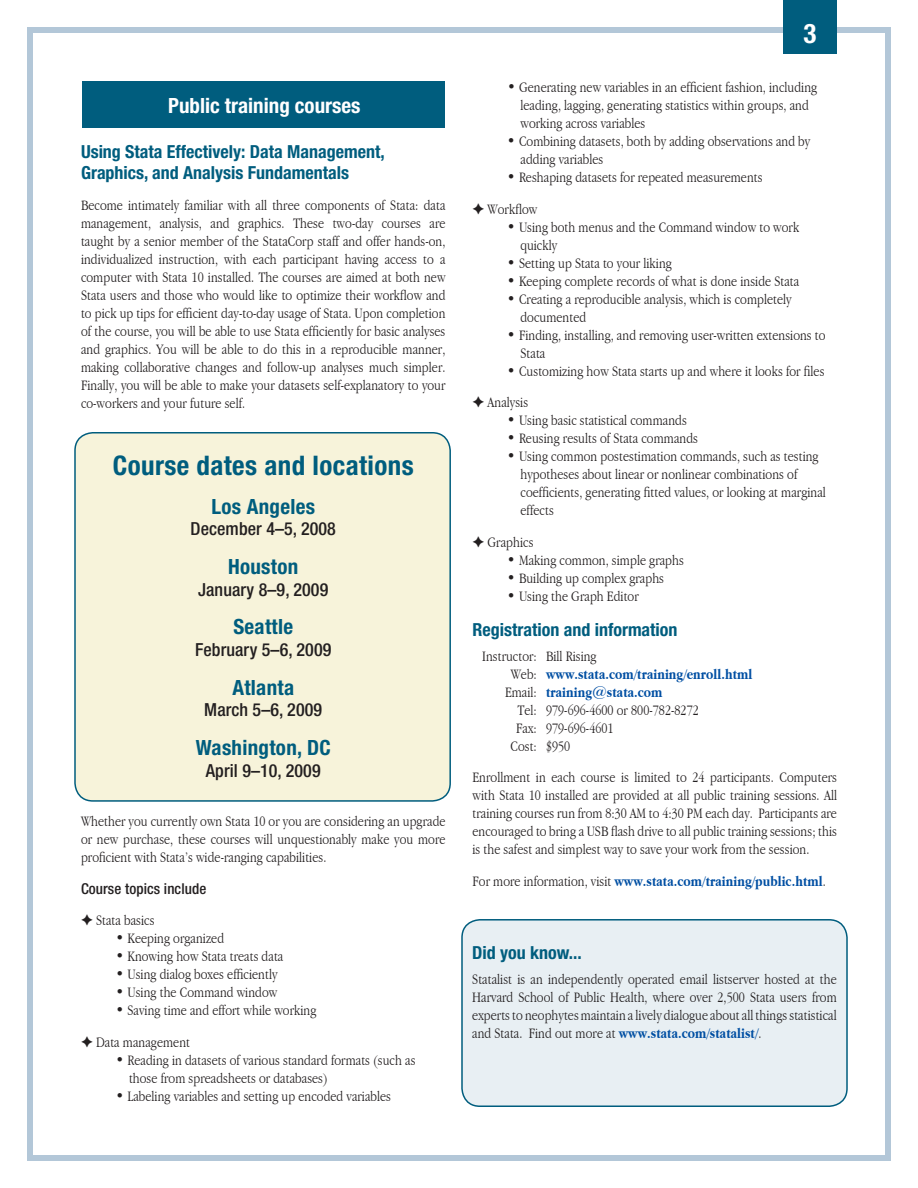
<style>
.page{position:relative;width:918px;height:1188px;background:#fff}
.page>*{position:absolute;margin:0;border:0;box-sizing:border-box;transform-origin:0 0}
.t1{font:700 condensed 27px "Helvetica Neue";letter-spacing:.015em;color:#005d7e}
.t2{font:700 condensed 27px "Helvetica Neue";color:#fff}
.t3{font:700 condensed 21px "Helvetica Neue";letter-spacing:.015em;color:#005d7e}
.t4{font:700 condensed 21px "Helvetica Neue";color:#fff}
.t5{font:700 condensed 18px/21.6px "Helvetica Neue";color:#005d7e}
.t6{font:500 condensed 18px "Helvetica Neue";letter-spacing:.005em;color:#231f20}
.t7{font:300 15px/18px "Apple Garamond";letter-spacing:.005em;color:#231f20}
.t8{font:700 15px "Apple Garamond";letter-spacing:.005em;color:#004fa3}
.t9{font:500 condensed 15px "Helvetica Neue";letter-spacing:.005em;color:#231f20}
.s1{font-weight:300;color:#231f20}
.s2{font-weight:700;color:#004fa3}
</style>
<div class="page">
<div style="left:27px;top:27px;width:864px;height:1134px;border:6px solid #b3c7d8"></div>
<div style="left:82px;top:81px;width:364px;height:47px;background:#005d7e"></div>
<div style="left:75px;top:433px;width:375px;height:368px;background:#f7f3da;border-radius:18px"></div>
<div style="left:74px;top:432px;width:377px;height:370px;border:2px solid #005d7e;border-radius:18px"></div>
<div style="left:462px;top:920px;width:385px;height:186px;background:#e8eff3;border-radius:18px"></div>
<div style="left:461px;top:919px;width:387px;height:188px;border:2px solid #005d7e;border-radius:18px"></div>
<div style="left:783px;top:0;width:54px;height:54px;background:#005d7e"></div>
<h2 class="t4" style="left:168px;top:92px;width:194px">Public training courses</h2>
<p class="t5" style="left:81px;top:140px;width:305px">Using Stata Effectively: Data Management,<br>Graphics, and Analysis Fundamentals</p>
<p class="t7" style="left:81px;top:196px;width:366px;text-align:justify">Become intimately familiar with all three components of Stata: data management, analysis, and graphics. These two-day courses are taught by a senior member of the StataCorp staff and offer hands-on, individualized instruction, with each participant having access to a computer with Stata 10 installed. The courses are aimed at both new Stata users and those who would like to optimize their workflow and to pick up tips for efficient day-to-day usage of Stata. Upon completion of the course, you will be able to use Stata efficiently for basic analyses and graphics. You will be able to do this in a reproducible manner, making collaborative changes and follow-up analyses much simpler.<br>Finally, you will be able to make your datasets self-explanatory to your co-workers and your future self.</p>
<h1 class="t1" style="left:113px;top:449px;width:302px">Course dates and locations</h1>
<h2 class="t3" style="left:211px;top:494px;width:105px">Los Angeles</h2>
<p class="t6" style="left:191px;top:518px;width:147px">December 4–5, 2008</p>
<h2 class="t3" style="left:228px;top:554px;width:72px">Houston</h2>
<p class="t6" style="left:198px;top:579px;width:132px">January 8–9, 2009</p>
<h2 class="t3" style="left:233px;top:614px;width:61px">Seattle</h2>
<p class="t6" style="left:195px;top:639px;width:138px">February 5–6, 2009</p>
<h2 class="t3" style="left:232px;top:675px;width:63px">Atlanta</h2>
<p class="t6" style="left:204px;top:699px;width:119px">March 5–6, 2009</p>
<h2 class="t3" style="left:196px;top:735px;width:137px">Washington, DC</h2>
<p class="t6" style="left:206px;top:760px;width:116px">April 9–10, 2009</p>
<p class="t7" style="left:81px;top:812px;width:366px;text-align:justify">Whether you currently own Stata 10 or you are considering an upgrade or new purchase, these courses will unquestionably make you more proficient with Stata’s wide-ranging capabilities.</p>
<p class="t9" style="left:81px;top:879px;width:127px">Course topics include</p>
<p class="t7" style="left:96px;top:911px;width:60px">Stata basics</p>
<p class="t7" style="left:116px;top:929px;width:110px">• Keeping organized</p>
<p class="t7" style="left:116px;top:947px;width:169px">• Knowing how Stata treats data</p>
<p class="t7" style="left:116px;top:965px;width:164px">• Using dialog boxes efficiently</p>
<p class="t7" style="left:116px;top:983px;width:163px">• Using the Command window</p>
<p class="t7" style="left:96px;top:994px;width:222px;line-height:31.5px;text-indent:19px">• Saving time and effort while working<br>Data management</p>
<p class="t7" style="left:129px;top:1051px;width:288px;text-indent:-14px">• Reading in datasets of various standard formats (such as those from spreadsheets or databases)</p>
<p class="t7" style="left:116px;top:1087px;width:277px">• Labeling variables and setting up encoded variables</p>
<h1 class="t2" style="left:804px;top:17px;width:14px">3</h1>
<p class="t7" style="left:520px;top:78px;width:298px;text-indent:-14px">• Generating new variables in an efficient fashion, including leading, lagging, generating statistics within groups, and working across variables</p>
<p class="t7" style="left:520px;top:132px;width:291px;text-indent:-14px">• Combining datasets, both by adding observations and by adding variables</p>
<p class="t7" style="left:488px;top:162px;width:277px;line-height:31.5px;text-indent:19px">• Reshaping datasets for repeated measurements<br>Workflow</p>
<p class="t7" style="left:520px;top:218px;width:280px;text-indent:-13px">• Using both menus and the Command window to work quickly</p>
<p class="t7" style="left:507px;top:254px;width:166px">• Setting up Stata to your liking</p>
<p class="t7" style="left:507px;top:272px;width:294px">• Keeping complete records of what is done inside Stata</p>
<p class="t7" style="left:520px;top:290px;width:273px;text-indent:-14px">• Creating a reproducible analysis, which is completely documented</p>
<p class="t7" style="left:520px;top:326px;width:307px;text-indent:-14px">• Finding, installing, and removing user-written extensions to<br>Stata</p>
<p class="t7" style="left:488px;top:355px;width:338px;line-height:31.5px;text-indent:19px">• Customizing how Stata starts up and where it looks for files<br>Analysis</p>
<p class="t7" style="left:507px;top:411px;width:181px">• Using basic statistical commands</p>
<p class="t7" style="left:507px;top:429px;width:193px">• Reusing results of Stata commands</p>
<p class="t7" style="left:520px;top:447px;width:307px;text-indent:-14px">• Using common postestimation commands, such as testing hypotheses about linear or nonlinear combinations of coefficients, generating fitted values, or looking at marginal effects</p>
<p class="t7" style="left:488px;top:533px;width:47px">Graphics</p>
<p class="t7" style="left:507px;top:551px;width:178px">• Making common, simple graphs</p>
<p class="t7" style="left:507px;top:569px;width:159px">• Building up complex graphs</p>
<p class="t7" style="left:507px;top:587px;width:133px">• Using the Graph Editor</p>
<p class="t5" style="left:472px;top:619px;width:207px">Registration and information</p>
<p class="t7" style="left:482px;top:647px;width:116px">Instructor: Bill Rising</p>
<p class="t8" style="left:511px;top:666px;width:243px"><span class="s1">Web:</span> www.stata.com/training/enroll.html</p>
<p class="t8" style="left:505px;top:684px;width:159px"><span class="s1">Email:</span> training@stata.com</p>
<p class="t7" style="left:517px;top:701px;width:183px">Tel: 979-696-4600 or 800-782-8272</p>
<p class="t7" style="left:516px;top:719px;width:99px">Fax: 979-696-4601</p>
<p class="t7" style="left:510px;top:737px;width:61px">Cost: $950</p>
<p class="t7" style="left:472px;top:768px;width:366px;text-align:justify">Enrollment in each course is limited to 24 participants. Computers with Stata 10 installed are provided at all public training sessions. All training courses run from 8:30 AM to 4:30 PM each day. Participants are encouraged to bring a USB flash drive to all public training sessions; this is the safest and simplest way to save your work from the session.</p>
<p class="t8" style="left:472px;top:873px;width:355px"><span class="s1">For more information, visit</span> www.stata.com/training/public.html<span class="s1">.</span></p>
<p class="t5" style="left:472px;top:942px;width:111px">Did you know...</p>
<p class="t7" style="left:472px;top:970px;width:366px;text-align:justify">Statalist is an independently operated email listserver hosted at the Harvard School of Public Health, where over 2,500 Stata users from experts to neophytes maintain a lively dialogue about all things statistical and Stata. Find out more at <span class="s2">www.stata.com/statalist/</span>.</p>
</div>
